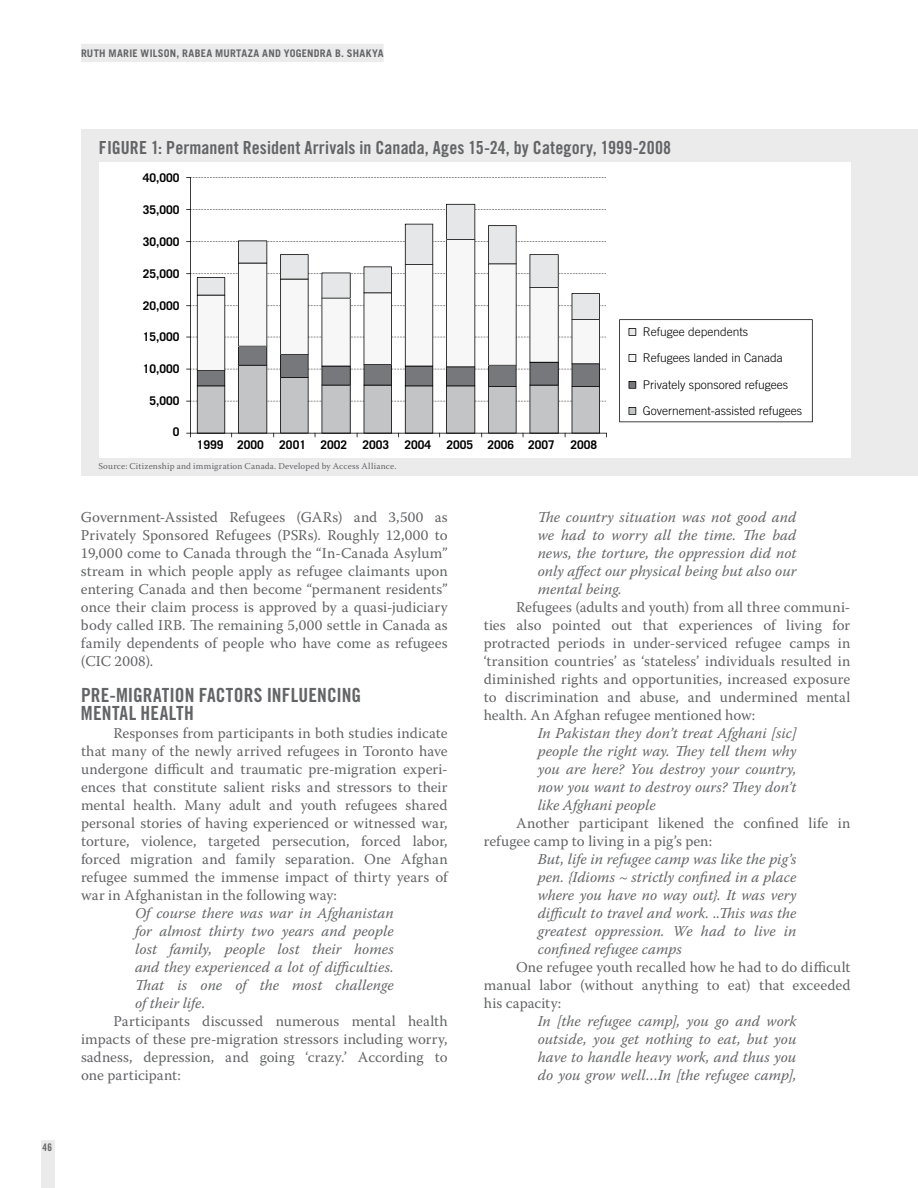
<style>
.page{position:relative;width:918px;height:1188px;background:#fff}
.page>*{position:absolute;margin:0;border:0;box-sizing:border-box;transform-origin:0 0}
.t1{font:19.5px/18px "Trade Gothic Bold Cond Twenty";letter-spacing:.01em;color:#636466}
.t2{font:18px "Trade Gothic Bold Cond Twenty";letter-spacing:.005em;color:#636466}
.t3{font:15px/18px "Warnock Pro";letter-spacing:.005em;color:#636466;text-align:justify}
.t4{font:italic 15px/18px "Warnock Pro";letter-spacing:.005em;color:#636466;text-align:justify}
.t5{font:300 12px/25.8px "Trade Gothic";color:#000}
.t6{font:700 12px "Trade Gothic";color:#000}
.t7{font:700 10.5px "Trade Gothic";letter-spacing:.025em;color:#636466}
.t8{font:10.5px "Trade Gothic Bold Cond Twenty";color:#636466}
.t9{font:9px "Warnock Pro";letter-spacing:.025em;color:#636466}
</style>
<div class="page">
<div style="left:41px;top:1140px;width:13px;height:48px;background:#ebebec"></div>
<div style="left:81px;top:44px;width:303px;height:18px;background:#ebebec"></div>
<div style="left:81px;top:130px;width:837px;height:346px;background:#ebebec"></div>
<div style="left:99px;top:162px;width:751px;height:295px;background:#fff"></div>
<hr style="left:190px;top:177px;width:1px;height:257px;background:#000">
<svg style="left:186px;top:177px;width:420px;height:1px"></svg>
<svg style="left:186px;top:204px;width:421px;height:233px"></svg>
<svg style="left:619px;top:319px;width:194px;height:103px"></svg>
<p class="t7" style="left:81px;top:47px;width:189px">RUTH MARIE WILSON, RABEA MURTAZA AND</p>
<p class="t7" style="left:284px;top:47px;width:71px">YOGENDRA B. SHAKYA</p>
<p class="t8" style="left:43px;top:1141px;width:11px">46</p>
<p class="t2" style="left:99px;top:136px;width:574px">Figure 1: Permanent Resident Arrivals in Canada, Ages 15-24, by Category, 1999-2008</p>
<p class="t6" style="left:143px;top:171px;width:38px">40,000</p>
<p class="t6" style="left:143px;top:202px;width:38px">35,000</p>
<p class="t6" style="left:143px;top:235px;width:38px">30,000</p>
<p class="t6" style="left:143px;top:267px;width:38px">25,000</p>
<p class="t6" style="left:143px;top:298px;width:38px">20,000</p>
<p class="t6" style="left:143px;top:329px;width:38px">15,000</p>
<p class="t6" style="left:143px;top:361px;width:38px">10,000</p>
<p class="t6" style="left:149px;top:393px;width:32px">5,000</p>
<p class="t6" style="left:173px;top:424px;width:8px">0</p>
<p class="t6" style="left:197px;top:437px;width:69px">1999 2000</p>
<p class="t6" style="left:279px;top:437px;width:69px">2001 2002</p>
<p class="t6" style="left:362px;top:437px;width:28px">2003</p>
<p class="t6" style="left:404px;top:437px;width:28px">2004</p>
<p class="t6" style="left:446px;top:437px;width:110px">2005 2006 2007</p>
<p class="t6" style="left:571px;top:437px;width:28px">2008</p>
<p class="t9" style="left:98px;top:461px;width:299px">Source: Citizenship and immigration Canada. Developed by Access Alliance.</p>
<p class="t5" style="left:643px;top:318px;width:142px">Refugee dependents<br>Refugees landed in Canada</p>
<p class="t5" style="left:643px;top:371px;width:161px">Privately sponsored refugees<br>Governement-assisted refugees</p>
<p class="t3" style="left:81px;top:508px;width:368px">Government-Assisted Refugees (GARs) and 3,500 as Privately Sponsored Refugees (PSRs). Roughly 12,000 to 19,000 come to Canada through the “In-Canada Asylum” stream in which people apply as refugee claimants upon entering Canada and then become “permanent residents” once their claim process is approved by a quasi-judiciary body called IRB. The remaining 5,000 settle in Canada as family dependents of people who have come as refugees (CIC 2008).</p>
<h1 class="t1" style="left:81px;top:686px;width:282px">Pre-Migration Factors Influencing<br>Mental Health</h1>
<p class="t3" style="left:81px;top:724px;width:368px;text-indent:32px">Responses from participants in both studies indicate that many of the newly arrived refugees in Toronto have undergone difficult and traumatic pre-migration experi&shy;ences that constitute salient risks and stressors to their mental health. Many adult and youth refugees shared personal stories of having experienced or witnessed war, torture, violence, targeted persecution, forced labor, forced migration and family separation. One Afghan refugee summed the immense impact of thirty years of war in Afghanistan in the following way:</p>
<p class="t4" style="left:135px;top:904px;width:260px">Of course there was war in Afghanistan for almost thirty two years and people lost family, people lost their homes and they experienced a lot of difficulties.<br>That is one of the most challenge of their life.</p>
<p class="t3" style="left:81px;top:1012px;width:368px;text-indent:32px">Participants discussed numerous mental health impacts of these pre-migration stressors including worry, sadness, depression, and going ‘crazy.’ According to one participant:</p>
<p class="t4" style="left:538px;top:508px;width:260px">The country situation was not good and we had to worry all the time. The bad news, the torture, the oppression did not only affect our physical being but also our mental being.</p>
<p class="t3" style="left:484px;top:598px;width:368px;text-indent:32px">Refugees (adults and youth) from all three communi&shy;ties also pointed out that experiences of living for protracted periods in under-serviced refugee camps in ‘transition countries’ as ‘stateless’ individuals resulted in diminished rights and opportunities, increased exposure to discrimination and abuse, and undermined mental health. An Afghan refugee mentioned how:</p>
<p class="t4" style="left:538px;top:724px;width:260px">In Pakistan they don’t treat Afghani [sic] people the right way. They tell them why you are here? You destroy your country, now you want to destroy ours? They don’t like Afghani people</p>
<p class="t3" style="left:484px;top:814px;width:368px;text-indent:32px">Another participant likened the confined life in refugee camp to living in a pig’s pen:</p>
<p class="t4" style="left:538px;top:850px;width:260px">But, life in refugee camp was like the pig’s pen. {Idioms ~ strictly confined in a place where you have no way out}. It was very difficult to travel and work. ..This was the greatest oppression. We had to live in confined refugee camps</p>
<p class="t3" style="left:484px;top:958px;width:368px;text-indent:32px">One refugee youth recalled how he had to do difficult manual labor (without anything to eat) that exceeded his capacity:</p>
<p class="t4" style="left:538px;top:1012px;width:260px">In [the refugee camp], you go and work outside, you get nothing to eat, but you have to handle heavy work, and thus you do you grow well…In [the refugee camp],</p>
</div>
